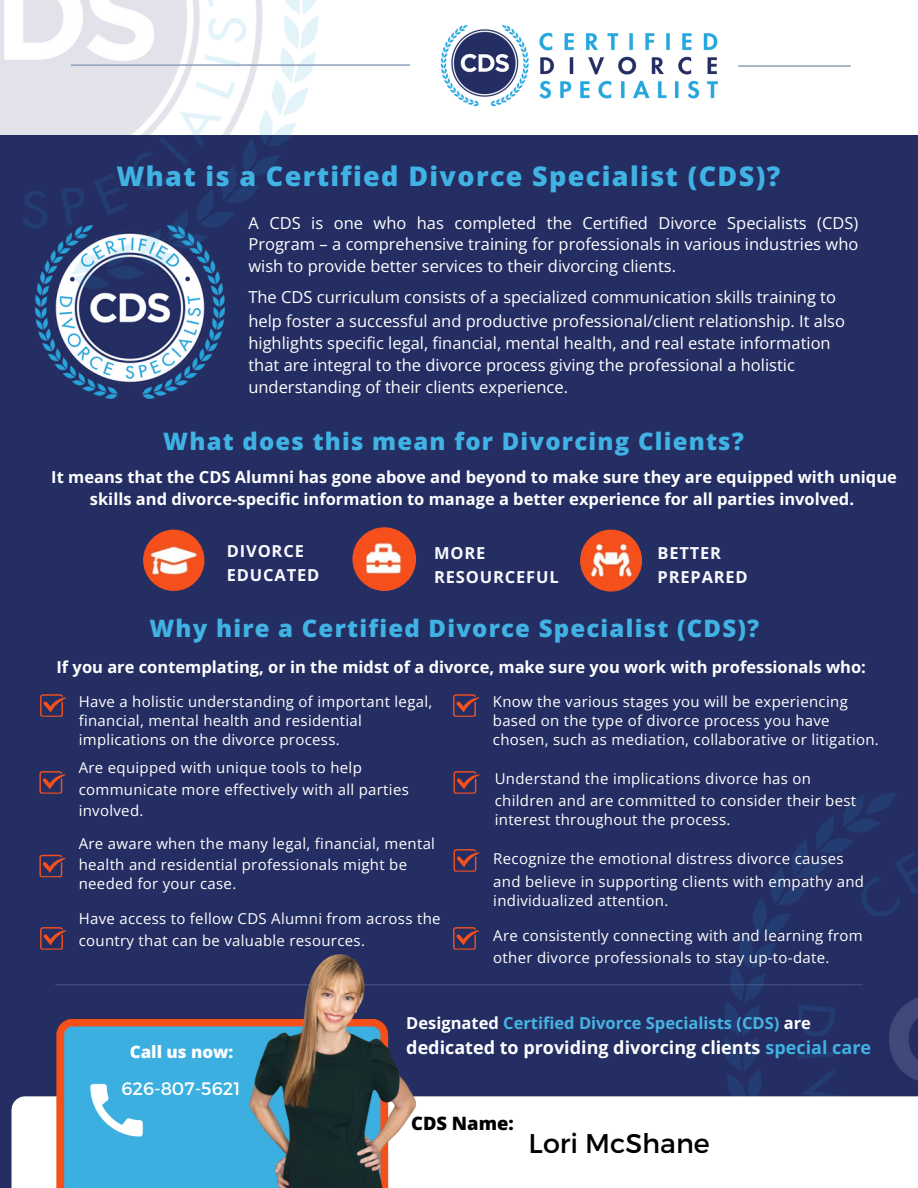
<style>
.page{position:relative;width:918px;height:1188px;background:#fff}
.page>*{position:absolute;margin:0;border:0;box-sizing:border-box;transform-origin:0 0}
.t1{font:800 27px "Open Sans";letter-spacing:.05em;color:#40b2e3}
.t2{font:27px "Montserrat";color:#000}
.t3{font:800 24px "Open Sans";letter-spacing:.05em;color:#40b2e3}
.t4{font:800 18.45px "Open Sans";color:#000}
.t5{font:700 18px "Open Sans";color:#fff}
.t6{font:18px "Montserrat";color:#fff}
.t7{font:800 16.95px "Open Sans";color:#fff}
.t8{font:16.5px/21.3px "Open Sans";color:#fff;text-align:justify}
.t9{font:700 16.5px/21.3px "Open Sans";color:#fff;text-align:center}
.t10{font:700 16.5px "Open Sans";color:#47b2e3}
.t11{font:700 16.5px/23.7px "Open Sans";letter-spacing:.05em;color:#f9fafd}
.t12{font:15px/19.2px "Open Sans";letter-spacing:.02em;color:#fff}
.s1{color:#fff}
.s2{color:#40b2e3}
</style>
<div class="page">
<div style="left:0;top:136px;width:918px;height:1052px;background:#242e63"></div>
<img style="left:35px;top:301px;width:189px;height:98px">
<img style="left:0;top:0;width:333px;height:301px">
<img style="left:55px;top:984px;width:655px;height:1px">
<img style="left:710px;top:793px;width:208px;height:219px">
<img style="left:143px;top:530px;width:61px;height:61px;border-radius:50%">
<img style="left:580px;top:530px;width:62px;height:62px;border-radius:50%">
<img style="left:352px;top:527px;width:64px;height:64px;border-radius:50%">
<img style="left:738px;top:65px;width:113px;height:1px">
<img style="left:440px;top:24px;width:279px;height:83px">
<svg style="left:39px;top:771px;width:26px;height:23px"></svg>
<svg style="left:39px;top:855px;width:26px;height:22px"></svg>
<svg style="left:40px;top:694px;width:26px;height:23px"></svg>
<svg style="left:40px;top:927px;width:26px;height:23px"></svg>
<img style="left:65px;top:64px;width:346px;height:1px">
<img style="left:11px;top:1012px;width:907px;height:176px">
<svg style="left:453px;top:694px;width:26px;height:23px"></svg>
<svg style="left:453px;top:927px;width:26px;height:23px"></svg>
<svg style="left:454px;top:771px;width:26px;height:23px"></svg>
<svg style="left:454px;top:849px;width:26px;height:23px"></svg>
<img style="left:214px;top:954px;width:238px;height:234px">
<p class="t1" style="left:116px;top:157px;width:665px">What is a Certified Divorce Specialist (CDS)?</p>
<p class="t8" style="left:248px;top:212px;width:611px">A CDS is one who has completed the Certified Divorce Specialists (CDS)<br>Program – a comprehensive training for professionals in various industries who wish to provide better services to their divorcing clients.</p>
<p class="t8" style="left:248px;top:286px;width:589px">The CDS curriculum consists of a specialized communication skills training to</p>
<h3 class="t8" style="left:248px;top:310px;width:598px">help foster a successful and productive professional/client relationship. It also</h3>
<p class="t8" style="left:248px;top:332px;width:584px">highlights specific legal, financial, mental health, and real estate information</p>
<p class="t8" style="left:248px;top:354px;width:548px">that are integral to the divorce process giving the professional a holistic</p>
<h6 class="t8" style="left:248px;top:376px;width:321px">understanding of their clients experience.</h6>
<p class="t3" style="left:163px;top:424px;width:582px">What does this mean for Divorcing Clients?</p>
<h6 class="t9" style="left:51px;top:466px;width:847px">It means that the CDS Alumni has gone above and beyond to make sure they are equipped with unique skills and divorce-specific information to manage a better experience for all parties involved.</h6>
<p class="t11" style="left:227px;top:539px;width:94px">DIVORCE<br>EDUCATED</p>
<h6 class="t11" style="left:434px;top:541px;width:126px">MORE<br>RESOURCEFUL</h6>
<h3 class="t11" style="left:658px;top:541px;width:92px">BETTER<br>PREPARED</h3>
<p class="t3" style="left:149px;top:612px;width:611px">Why hire a Certified Divorce Specialist (CDS)?</p>
<p class="t9" style="left:57px;top:656px;width:811px">If you are contemplating, or in the midst of a divorce, make sure you work with professionals who:</p>
<p class="t12" style="left:79px;top:691px;width:355px">Have a holistic understanding of important legal, financial, mental health and residential implications on the divorce process.</p>
<p class="t12" style="left:79px;top:758px;width:285px">Are equipped with unique tools to help</p>
<p class="t12" style="left:79px;top:780px;width:332px">communicate more effectively with all parties</p>
<p class="t12" style="left:79px;top:800px;width:66px">involved.</p>
<p class="t12" style="left:79px;top:834px;width:358px">Are aware when the many legal, financial, mental</p>
<p class="t12" style="left:79px;top:854px;width:330px">health and residential professionals might be</p>
<p class="t12" style="left:79px;top:873px;width:159px">needed for your case.</p>
<p class="t12" style="left:79px;top:908px;width:363px">Have access to fellow CDS Alumni from across the</p>
<p class="t12" style="left:79px;top:931px;width:288px">country that can be valuable resources.</p>
<p class="t12" style="left:493px;top:691px;width:388px">Know the various stages you will be experiencing based on the type of divorce process you have chosen, such as mediation, collaborative or litigation.</p>
<p class="t12" style="left:495px;top:768px;width:318px">Understand the implications divorce has on</p>
<p class="t12" style="left:495px;top:791px;width:363px">children and are committed to consider their best</p>
<p class="t12" style="left:495px;top:810px;width:237px">interest throughout the process.</p>
<p class="t12" style="left:493px;top:849px;width:352px">Recognize the emotional distress divorce causes</p>
<p class="t12" style="left:493px;top:871px;width:372px">and believe in supporting clients with empathy and</p>
<p class="t12" style="left:493px;top:890px;width:177px">individualized attention.</p>
<p class="t12" style="left:493px;top:925px;width:371px">Are consistently connecting with and learning from</p>
<p class="t12" style="left:493px;top:948px;width:338px">other divorce professionals to stay up-to-date.</p>
<p class="t7" style="left:130px;top:1040px;width:105px">Call us now:</p>
<h4 class="t6" style="left:121px;top:1077px;width:120px">626-807-5621</h4>
<p class="t10" style="left:406px;top:1012px;width:406px"><span class="s1">Designated</span> Certified Divorce Specialists (CDS) <span class="s1">are</span></p>
<p class="t5" style="left:406px;top:1035px;width:466px">dedicated to providing divorcing clients <span class="s2">special care</span></p>
<p class="t4" style="left:411px;top:1110px;width:104px">CDS Name:</p>
<h5 class="t2" style="left:529px;top:1126px;width:183px">Lori McShane</h5>
</div>
